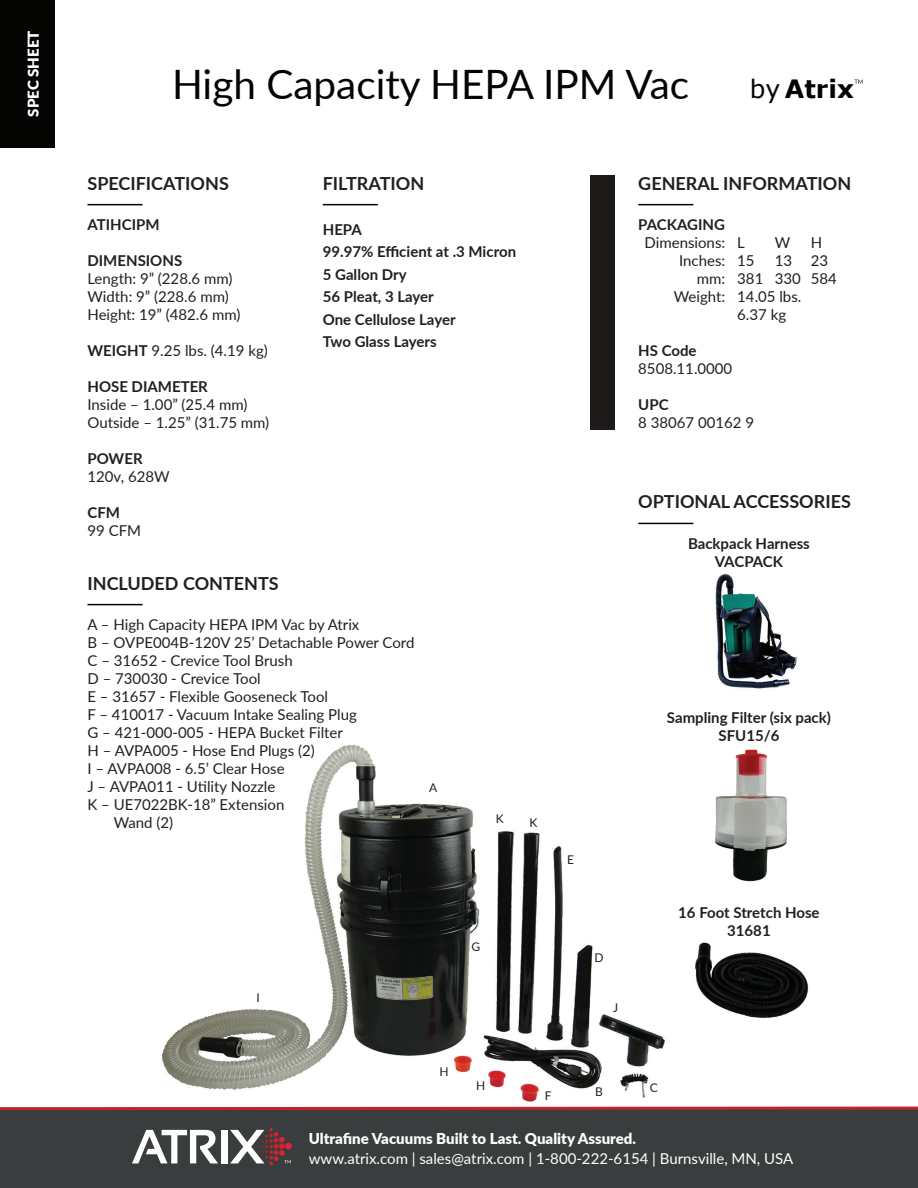
<style>
.page{position:relative;width:918px;height:1188px;background:#fff}
.page>*{position:absolute;margin:0;border:0;box-sizing:border-box;transform-origin:0 0}
.t1{font:40.5px "Lato";color:#040503}
.t2{font:700 25.2px "Verdana";color:#040503}
.t3{font:700 18px "Lato";color:#231f20}
.t4{font:15px/18px "Lato";color:#231f20}
.t5{font:700 15px/22.5px "Lato";color:#231f20;text-align:center}
.t6{font:15px "Lato";color:#fff}
.t7{font:900 15px "Lato";color:#fff}
.t8{font:12px "Lato";color:#231f20}
.s1{font-weight:400}
.s2{font-weight:700}
</style>
<div class="page">
<img style="left:161px;top:744px;width:504px;height:358px">
<img style="left:695px;top:942px;width:114px;height:76px">
<svg style="left:855px;top:80px;width:8px;height:4px"></svg>
<hr style="left:87px;top:204px;width:56px;height:1px;background:#040503">
<hr style="left:323px;top:204px;width:55px;height:1px;background:#040503">
<hr style="left:638px;top:204px;width:55px;height:1px;background:#040503">
<hr style="left:638px;top:523px;width:55px;height:1px;background:#040503">
<hr style="left:87px;top:604px;width:56px;height:1px;background:#040503">
<div style="left:0;top:0;width:54px;height:148px;background:#040503"></div>
<img style="left:715px;top:574px;width:83px;height:115px">
<img style="left:714px;top:750px;width:73px;height:131px">
<div style="left:0;top:1109px;width:918px;height:79px;background:#3a3d3d"></div>
<svg style="left:0;top:1106px;width:918px;height:5px"></svg>
<svg style="left:132px;top:1130px;width:86px;height:33px"></svg>
<div style="left:221px;top:1130px;width:6px;height:33px;background:#fff"></div>
<svg style="left:230px;top:1128px;width:62px;height:38px"></svg>
<div style="left:590px;top:175px;width:25px;height:255px;background:#1f1a1a"></div>
<p class="t7" style="left:22px;top:117px;width:87px;rotate:-90deg">SPEC SHEET</p>
<h1 class="t1" style="left:172px;top:55px;width:519px">High Capacity HEPA IPM Vac</h1>
<h2 class="t2" style="left:750px;top:71px;width:106px"><span class="s1">by</span> Atrix</h2>
<p class="t3" style="left:87px;top:170px;width:143px">SPECIFICATIONS</p>
<p class="t5" style="left:87px;top:213px;width:74px">ATIHCIPM</p>
<p class="t5" style="left:87px;top:249px;width:96px">DIMENSIONS</p>
<p class="t4" style="left:87px;top:269px;width:154px">Length: 9” (228.6 mm)<br>Width: 9” (228.6 mm)<br>Height: 19” (482.6 mm)</p>
<p class="t4" style="left:87px;top:341px;width:182px"><span class="s2">WEIGHT</span> 9.25 lbs. (4.19 kg)</p>
<p class="t5" style="left:87px;top:375px;width:122px">HOSE DIAMETER</p>
<p class="t4" style="left:87px;top:395px;width:183px">Inside – 1.00” (25.4 mm)<br>Outside – 1.25” (31.75 mm)</p>
<p class="t5" style="left:87px;top:447px;width:57px">POWER</p>
<p class="t4" style="left:87px;top:467px;width:84px">120v, 628W</p>
<p class="t5" style="left:87px;top:501px;width:34px">CFM</p>
<p class="t4" style="left:87px;top:521px;width:55px">99 CFM</p>
<p class="t3" style="left:323px;top:170px;width:103px">FILTRATION</p>
<p class="t5" style="left:323px;top:217px;width:195px;text-align:left">HEPA<br>99.97% Efficient at .3 Micron<br>5 Gallon Dry<br>56 Pleat, 3 Layer<br>One Cellulose Layer<br>Two Glass Layers</p>
<p class="t3" style="left:87px;top:570px;width:193px">INCLUDED CONTENTS</p>
<p class="t4" style="left:87px;top:615px;width:273px">A – High Capacity HEPA IPM Vac by Atrix</p>
<p class="t4" style="left:87px;top:633px;width:329px">B – OVPE004B-120V 25’ Detachable Power Cord</p>
<p class="t4" style="left:87px;top:651px;width:207px">C – 31652 - Crevice Tool Brush</p>
<p class="t4" style="left:87px;top:669px;width:175px">D – 730030 - Crevice Tool</p>
<p class="t4" style="left:87px;top:687px;width:242px">E – 31657 - Flexible Gooseneck Tool</p>
<p class="t4" style="left:87px;top:705px;width:271px">F – 410017 - Vacuum Intake Sealing Plug</p>
<p class="t4" style="left:87px;top:723px;width:257px">G – 421-000-005 - HEPA Bucket Filter</p>
<p class="t4" style="left:87px;top:741px;width:229px">H – AVPA005 - Hose End Plugs (2)</p>
<p class="t4" style="left:87px;top:759px;width:199px">I – AVPA008 - 6.5’ Clear Hose</p>
<p class="t4" style="left:87px;top:777px;width:189px">J – AVPA011 - Utility Nozzle</p>
<p class="t4" style="left:87px;top:795px;width:198px">K – UE7022BK-18” Extension</p>
<p class="t4" style="left:114px;top:813px;width:61px">Wand (2)</p>
<p class="t8" style="left:429px;top:779px;width:10px">A</p>
<p class="t8" style="left:496px;top:810px;width:9px">K</p>
<p class="t8" style="left:530px;top:814px;width:9px">K</p>
<p class="t8" style="left:567px;top:851px;width:8px">E</p>
<p class="t8" style="left:257px;top:989px;width:5px">I</p>
<p class="t8" style="left:471px;top:938px;width:10px">G</p>
<p class="t8" style="left:440px;top:1063px;width:11px">H</p>
<p class="t8" style="left:476px;top:1077px;width:11px">H</p>
<p class="t8" style="left:545px;top:1087px;width:8px">F</p>
<p class="t3" style="left:638px;top:170px;width:215px">GENERAL INFORMATION</p>
<p class="t5" style="left:638px;top:213px;width:88px">PACKAGING</p>
<p class="t4" style="left:645px;top:233px;width:102px">Dimensions: L</p>
<p class="t4" style="left:775px;top:233px;width:17px">W</p>
<p class="t4" style="left:811px;top:233px;width:13px">H</p>
<p class="t4" style="left:679px;top:251px;width:77px">Inches: 15</p>
<p class="t4" style="left:775px;top:251px;width:55px">13 23</p>
<p class="t4" style="left:697px;top:269px;width:142px">mm: 381 330 584</p>
<p class="t4" style="left:674px;top:287px;width:129px">Weight: 14.05 lbs.</p>
<p class="t4" style="left:737px;top:305px;width:50px">6.37 kg</p>
<p class="t5" style="left:638px;top:339px;width:60px">HS Code</p>
<p class="t4" style="left:638px;top:359px;width:96px">8508.11.0000</p>
<p class="t5" style="left:638px;top:393px;width:32px">UPC</p>
<p class="t4" style="left:638px;top:413px;width:117px">8 38067 00162 9</p>
<p class="t3" style="left:638px;top:489px;width:214px">OPTIONAL ACCESSORIES</p>
<p class="t5" style="left:688px;top:534px;width:123px;line-height:18px">Backpack Harness<br>VACPACK</p>
<p class="t5" style="left:667px;top:708px;width:166px;line-height:18px">Sampling Filter (six pack)<br>SFU15/6</p>
<p class="t8" style="left:595px;top:949px;width:11px">D</p>
<p class="t8" style="left:613px;top:999px;width:7px">J</p>
<p class="t8" style="left:595px;top:1083px;width:9px">B</p>
<p class="t5" style="left:678px;top:903px;width:143px;line-height:18px">16 Foot Stretch Hose<br>31681</p>
<p class="t8" style="left:650px;top:1079px;width:10px">C</p>
<p class="t7" style="left:309px;top:1128px;width:329px">Ultrafine Vacuums Built to Last. Quality Assured.</p>
<p class="t6" style="left:309px;top:1148px;width:486px">www.atrix.com | sales@atrix.com | 1-800-222-6154 | Burnsville, MN, USA</p>
</div>
